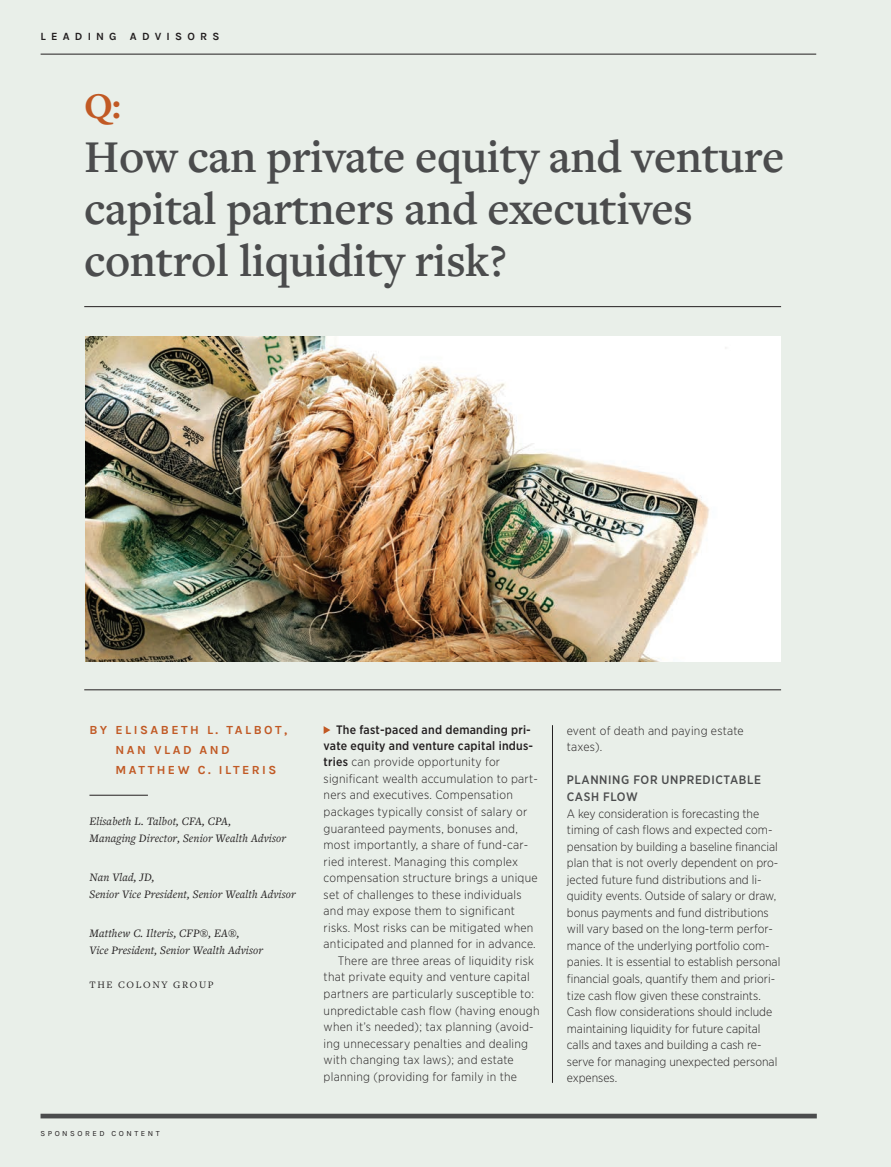
<style>
.page{position:relative;width:891px;height:1167px;background:#fff}
.page>*{position:absolute;margin:0;border:0;box-sizing:border-box;transform-origin:0 0}
.t1{font:600 47.25px/51.9px "Freight Text Pro";letter-spacing:-.01em;color:#4b4c4d}
.t2{font:700 37.8px "Freight Text Pro";color:#c15924}
.t3{font:700 12.45px/19.6px "Karmilla";letter-spacing:.2em;color:#c15924}
.t4{font:300 12.15px/16.5px "Gotham Narrow";letter-spacing:.005em;color:#231f20}
.t5{font:500 12.15px "Gotham Narrow";letter-spacing:.02em;color:#231f20}
.t6{font:500 12.15px/16.5px "Gotham Narrow";letter-spacing:.05em;color:#4b4c4d}
.t7{font:italic 11.85px/17.4px "Freight Text Pro";letter-spacing:.01em;color:#231f20}
.t8{font:700 10.95px "Karmilla";letter-spacing:.47em;color:#231f20}
.t9{font:10.2px "Freight Text Pro";letter-spacing:.16em;color:#231f20}
.t10{font:7.8px "Karmilla";letter-spacing:.32em;color:#231f20}
.s1{font-weight:500}
</style>
<div class="page">
<div style="left:0;top:0;width:891px;height:1166px;background:#e9efe9"></div>
<div style="left:41px;top:1113px;width:776px;height:5px;background:#4b4c4d"></div>
<hr style="left:84px;top:306px;width:697px;height:1px;background:#231f20">
<hr style="left:84px;top:689px;width:697px;height:1px;background:#231f20">
<hr style="left:552px;top:725px;width:1px;height:357px;background:#231f20">
<hr style="left:41px;top:54px;width:775px;height:1px;background:#231f20">
<svg style="left:324px;top:726px;width:6px;height:8px"></svg>
<img style="left:85px;top:336px;width:695px;height:325px">
<hr style="left:89px;top:795px;width:59px;height:1px;background:#231f20">
<p class="t8" style="left:41px;top:30px;width:180px">LEADING ADVISORS</p>
<h2 class="t2" style="left:84px;top:81px;width:38px">Q:</h2>
<h1 class="t1" style="left:84px;top:129px;width:702px">How can private equity and venture capital partners and executives control liquidity risk?</h1>
<p class="t3" style="left:116px;top:720px;width:173px;text-indent:-26px">BY ELISABETH L. TALBOT,<br>NAN VLAD AND<br>MATTHEW C. ILTERIS</p>
<p class="t7" style="left:89px;top:812px;width:198px">Elisabeth L. Talbot, CFA, CPA,<br>Managing Director, Senior Wealth Advisor</p>
<p class="t7" style="left:89px;top:868px;width:208px">Nan Vlad, JD,<br>Senior Vice President, Senior Wealth Advisor</p>
<p class="t7" style="left:89px;top:923px;width:175px">Matthew C. Ilteris, CFP®, EA®,<br>Vice President, Senior Wealth Advisor</p>
<p class="t9" style="left:89px;top:978px;width:126px">THE COLONY GROUP</p>
<p class="t10" style="left:41px;top:1128px;width:121px">SPONSORED CONTENT</p>
<p class="t5" style="left:336px;top:722px;width:196px">The fast-paced and demanding pri-</p>
<p class="t5" style="left:324px;top:737px;width:211px">vate equity and venture capital indus-</p>
<p class="t4" style="left:324px;top:753px;width:178px"><span class="s1">tries</span> can provide opportunity for</p>
<p class="t4" style="left:324px;top:770px;width:216px">significant wealth accumulation to part-</p>
<p class="t4" style="left:324px;top:786px;width:191px">ners and executives. Compensation</p>
<p class="t4" style="left:324px;top:803px;width:205px">packages typically consist of salary or</p>
<p class="t4" style="left:324px;top:819px;width:196px">guaranteed payments, bonuses and,</p>
<p class="t4" style="left:324px;top:836px;width:206px">most importantly, a share of fund-car-</p>
<p class="t4" style="left:324px;top:852px;width:196px">ried interest. Managing this complex</p>
<p class="t4" style="left:324px;top:869px;width:216px">compensation structure brings a unique</p>
<p class="t4" style="left:324px;top:885px;width:199px">set of challenges to these individuals</p>
<p class="t4" style="left:324px;top:902px;width:193px">and may expose them to significant</p>
<p class="t4" style="left:324px;top:918px;width:211px">risks. Most risks can be mitigated when</p>
<p class="t4" style="left:324px;top:935px;width:214px">anticipated and planned for in advance.</p>
<p class="t4" style="left:338px;top:952px;width:198px">There are three areas of liquidity risk</p>
<p class="t4" style="left:324px;top:968px;width:208px">that private equity and venture capital</p>
<p class="t4" style="left:324px;top:985px;width:212px">partners are particularly susceptible to:</p>
<p class="t4" style="left:324px;top:1001px;width:217px">unpredictable cash flow (having enough</p>
<p class="t4" style="left:324px;top:1018px;width:212px">when it’s needed); tax planning (avoid-</p>
<p class="t4" style="left:324px;top:1034px;width:206px">ing unnecessary penalties and dealing</p>
<p class="t4" style="left:324px;top:1051px;width:192px">with changing tax laws); and estate</p>
<p class="t4" style="left:324px;top:1067px;width:195px">planning (providing for family in the</p>
<p class="t4" style="left:567px;top:722px;width:178px">event of death and paying estate taxes).</p>
<p class="t6" style="left:567px;top:771px;width:196px">PLANNING FOR UNPREDICTABLE<br>CASH FLOW</p>
<p class="t4" style="left:567px;top:804px;width:215px">A key consideration is forecasting the timing of cash flows and expected com&shy;pensation by building a baseline financial plan that is not overly dependent on pro&shy;jected future fund distributions and li&shy;quidity events. Outside of salary or draw, bonus payments and fund distributions will vary based on the long-term perfor&shy;mance of the underlying portfolio com&shy;panies. It is essential to establish personal financial goals, quantify them and priori&shy;tize cash flow given these constraints.<br>Cash flow considerations should include maintaining liquidity for future capital calls and taxes and building a cash re&shy;serve for managing unexpected personal expenses.</p>
</div>
